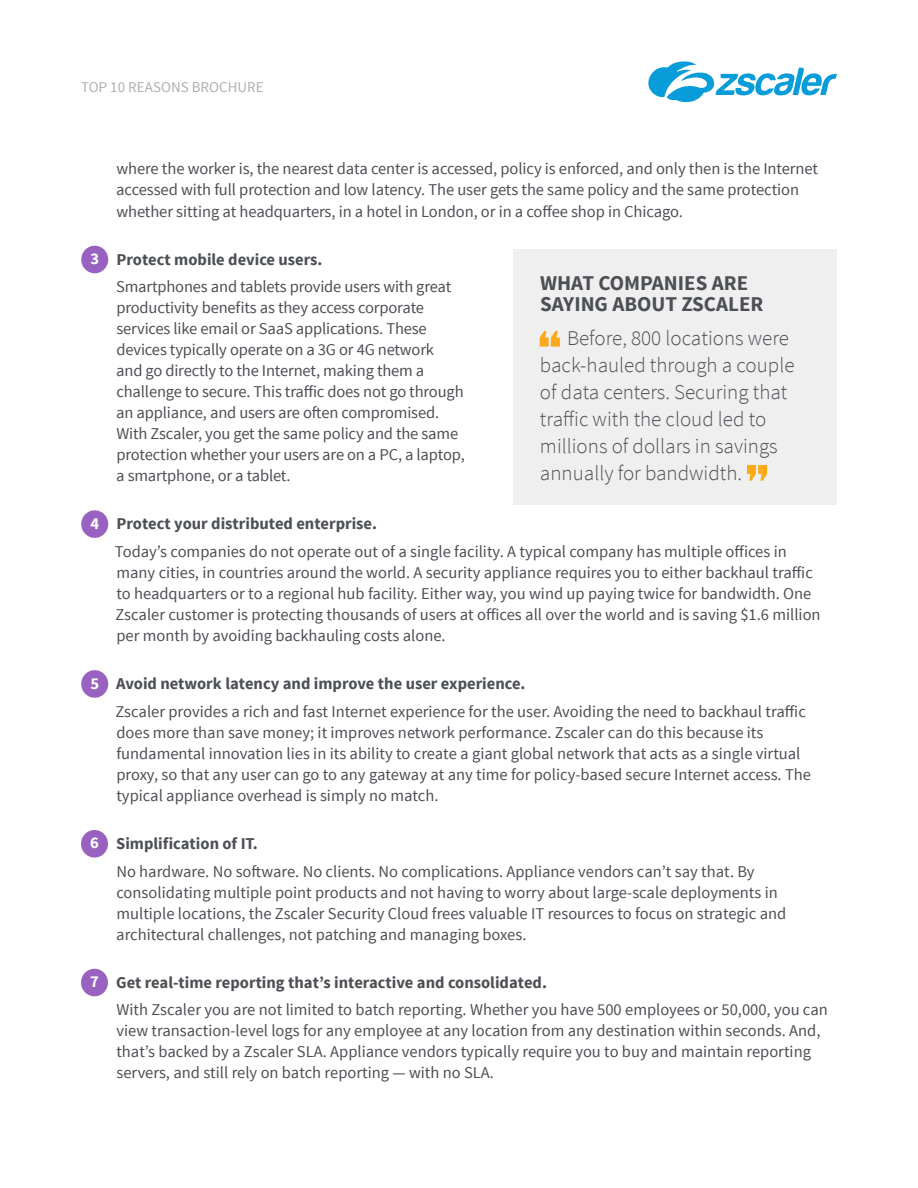
<style>
.page{position:relative;width:918px;height:1188px;background:#fff}
.page>*{position:absolute;margin:0;border:0;box-sizing:border-box;transform-origin:0 0}
.t1{font:300 21px/27px "Source Sans Pro";color:#4c4f54}
.t2{font:700 21px/21px "Source Sans Pro";color:#4c4f54}
.t3{font:16.5px/21px "Source Sans Pro";color:#4c4f54}
.t4{font:700 16.5px "Source Sans Pro";color:#4c4f54}
.t5{font:700 16.5px "Source Sans Pro";color:#fff}
.t6{font:15px "Source Sans Pro";color:#aeb0b0}
</style>
<div class="page">
<svg style="left:648px;top:62px;width:189px;height:40px"></svg>
<div style="left:513px;top:249px;width:324px;height:256px;background:#efeff0"></div>
<svg style="left:540px;top:331px;width:20px;height:16px"></svg>
<svg style="left:747px;top:465px;width:20px;height:16px"></svg>
<div style="left:81px;top:246px;width:27px;height:27px;background:#9962c0;border-radius:50%"></div>
<div style="left:81px;top:510px;width:27px;height:28px;background:#9962c0;border-radius:50%"></div>
<div style="left:81px;top:670px;width:27px;height:28px;background:#9962c0;border-radius:50%"></div>
<div style="left:81px;top:830px;width:27px;height:28px;background:#9962c0;border-radius:50%"></div>
<div style="left:81px;top:969px;width:27px;height:27px;background:#9962c0;border-radius:50%"></div>
<p class="t6" style="left:81px;top:77px;width:184px">TOP 10 REASONS BROCHURE</p>
<p class="t5" style="left:90px;top:248px;width:10px">3</p>
<p class="t5" style="left:90px;top:513px;width:10px">4</p>
<p class="t5" style="left:90px;top:673px;width:10px">5</p>
<p class="t5" style="left:90px;top:832px;width:10px">6</p>
<p class="t5" style="left:90px;top:971px;width:10px">7</p>
<p class="t3" style="left:116px;top:159px;width:703px">where the worker is, the nearest data center is accessed, policy is enforced, and only then is the Internet accessed with full protection and low latency. The user gets the same policy and the same protection whether sitting at headquarters, in a hotel in London, or in a coffee shop in Chicago.</p>
<p class="t4" style="left:117px;top:248px;width:207px">Protect mobile device users.</p>
<p class="t3" style="left:116px;top:277px;width:350px">Smartphones and tablets provide users with great productivity benefits as they access corporate services like email or SaaS applications. These devices typically operate on a 3G or 4G network<br>and go directly to the Internet, making them a challenge to secure. This traffic does not go through an appliance, and users are often compromised.<br>With Zscaler, you get the same policy and the same protection whether your users are on a PC, a laptop, a smartphone, or a tablet.</p>
<p class="t4" style="left:117px;top:513px;width:262px">Protect your distributed enterprise.</p>
<p class="t3" style="left:115px;top:541px;width:707px">Today’s companies do not operate out of a single facility. A typical company has multiple offices in many cities, in countries around the world. A security appliance requires you to either backhaul traffic to headquarters or to a regional hub facility. Either way, you wind up paying twice for bandwidth. One Zscaler customer is protecting thousands of users at offices all over the world and is saving $1.6 million per month by avoiding backhauling costs alone.</p>
<p class="t4" style="left:116px;top:673px;width:411px">Avoid network latency and improve the user experience.</p>
<p class="t3" style="left:115px;top:701px;width:697px">Zscaler provides a rich and fast Internet experience for the user. Avoiding the need to backhaul traffic does more than save money; it improves network performance. Zscaler can do this because its fundamental innovation lies in its ability to create a giant global network that acts as a single virtual proxy, so that any user can go to any gateway at any time for policy-based secure Internet access. The typical appliance overhead is simply no match.</p>
<p class="t4" style="left:116px;top:833px;width:143px">Simplification of IT.</p>
<p class="t3" style="left:116px;top:861px;width:672px">No hardware. No software. No clients. No complications. Appliance vendors can’t say that. By consolidating multiple point products and not having to worry about large-scale deployments in multiple locations, the Zscaler Security Cloud frees valuable IT resources to focus on strategic and architectural challenges, not patching and managing boxes.</p>
<p class="t4" style="left:116px;top:972px;width:432px">Get real-time reporting that’s interactive and consolidated.</p>
<p class="t3" style="left:116px;top:1000px;width:713px">With Zscaler you are not limited to batch reporting. Whether you have 500 employees or 50,000, you can view transaction-level logs for any employee at any location from any destination within seconds. And, that’s backed by a Zscaler SLA. Appliance vendors typically require you to buy and maintain reporting servers, and still rely on batch reporting — with no SLA.</p>
<p class="t2" style="left:540px;top:273px;width:225px">WHAT COMPANIES ARE<br>SAYING ABOUT ZSCALER</p>
<p class="t1" style="left:540px;top:325px;width:256px;text-indent:27px">Before, 800 locations were back-hauled through a couple of data centers. Securing that traffic with the cloud led to millions of dollars in savings annually for bandwidth.</p>
</div>
